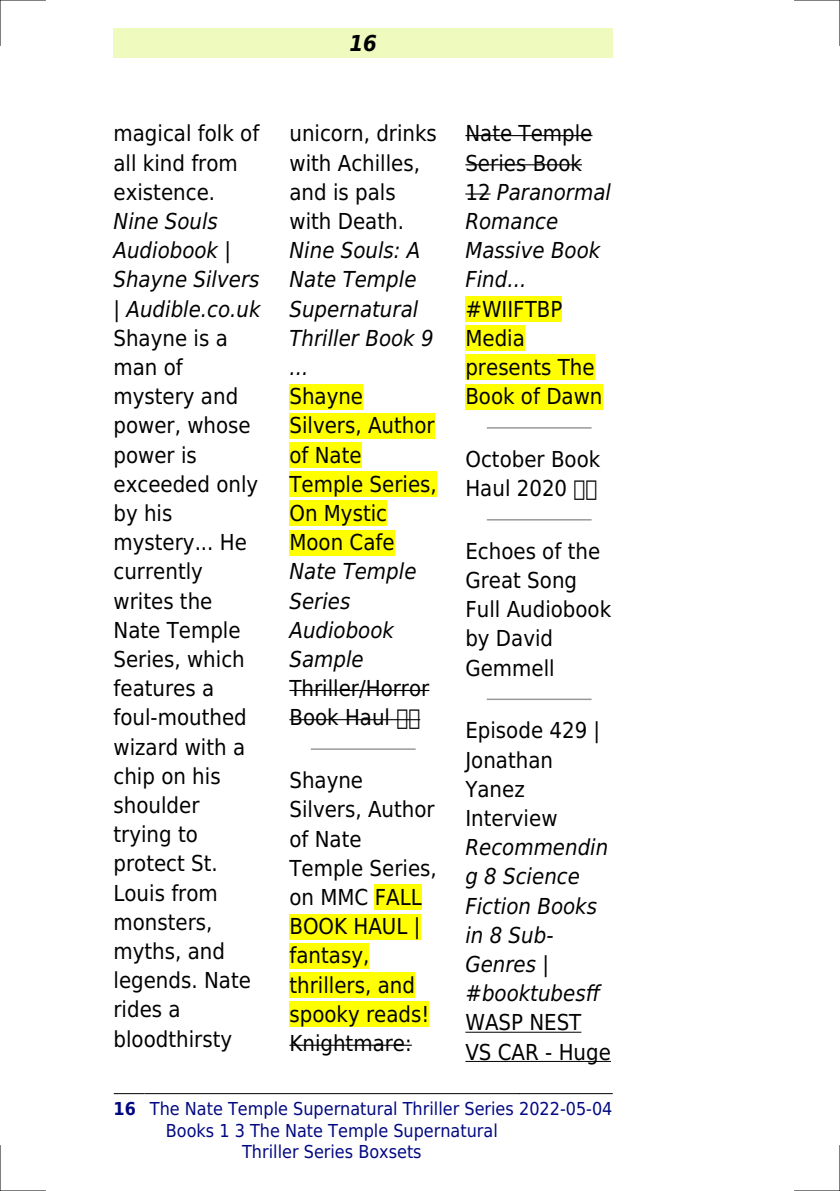
<style>
.page{position:relative;width:840px;height:1191px;background:#fff}
.page>*{position:absolute;margin:0;border:0;box-sizing:border-box;transform-origin:0 0}
.t1{font:22px/29.2px "DejaVu Sans Condensed";color:#000}
.t2{font:italic 22px/29.2px "DejaVu Sans Condensed";color:#000}
.t3{font:italic 700 22px "DejaVu Sans Condensed";color:#000}
.t4{font:17.8px "DejaVu Sans Condensed";color:#000880}
.s1{font-style:normal}
.s2{font-weight:700}
</style>
<div class="page">
<div style="left:113px;top:28px;width:499px;height:30px;background:#effbbe"></div>
<hr style="left:114px;top:1093px;width:30px;height:1px;background:#000">
<hr style="left:145px;top:1093px;width:373px;height:1px;background:#000">
<hr style="left:519px;top:1093px;width:93px;height:1px;background:#000">
<div style="left:289px;top:384px;width:74px;height:25px;background:#ff0"></div>
<div style="left:289px;top:413px;width:145px;height:25px;background:#ff0"></div>
<div style="left:289px;top:442px;width:72px;height:26px;background:#ff0"></div>
<div style="left:289px;top:471px;width:147px;height:26px;background:#ff0"></div>
<div style="left:289px;top:500px;width:98px;height:26px;background:#ff0"></div>
<div style="left:289px;top:530px;width:105px;height:25px;background:#ff0"></div>
<hr style="left:289px;top:690px;width:140px;height:1px;background:#000">
<hr style="left:289px;top:719px;width:131px;height:1px;background:#000">
<hr style="left:311px;top:748px;width:103px;height:2px;background:#999">
<div style="left:374px;top:884px;width:47px;height:26px;background:#ff0"></div>
<div style="left:289px;top:913px;width:131px;height:26px;background:#ff0"></div>
<div style="left:289px;top:943px;width:80px;height:25px;background:#ff0"></div>
<div style="left:289px;top:972px;width:126px;height:25px;background:#ff0"></div>
<div style="left:289px;top:1001px;width:140px;height:26px;background:#ff0"></div>
<hr style="left:289px;top:1044px;width:122px;height:1px;background:#000">
<hr style="left:465px;top:135px;width:127px;height:1px;background:#000">
<hr style="left:465px;top:164px;width:116px;height:1px;background:#000">
<hr style="left:465px;top:193px;width:25px;height:2px;background:#000">
<div style="left:465px;top:296px;width:97px;height:26px;background:#ff0"></div>
<div style="left:465px;top:325px;width:59px;height:26px;background:#ff0"></div>
<div style="left:465px;top:354px;width:129px;height:26px;background:#ff0"></div>
<div style="left:465px;top:384px;width:137px;height:25px;background:#ff0"></div>
<hr style="left:487px;top:427px;width:103px;height:1px;background:#999">
<hr style="left:487px;top:519px;width:103px;height:1px;background:#999">
<hr style="left:487px;top:698px;width:103px;height:2px;background:#999">
<hr style="left:465px;top:1031px;width:116px;height:1px;background:#000">
<hr style="left:465px;top:1061px;width:145px;height:1px;background:#000">
<hr style="left:0;top:0;width:45px;height:1px;background:#000">
<hr style="left:794px;top:0;width:45px;height:1px;background:#000">
<hr style="left:0;top:1190px;width:45px;height:1px;background:#000">
<hr style="left:794px;top:1190px;width:45px;height:1px;background:#000">
<hr style="left:0;top:0;width:1px;height:45px;background:#000">
<hr style="left:0;top:1145px;width:1px;height:46px;background:#000">
<hr style="left:839px;top:0;width:1px;height:45px;background:#000">
<hr style="left:839px;top:1145px;width:1px;height:46px;background:#000">
<svg style="left:397px;top:719px;width:22px;height:2px"></svg>
<p class="t3" style="left:349px;top:30px;width:29px">16</p>
<p class="t1" style="left:113px;top:119px;width:147px">magical folk of all kind from existence.</p>
<p class="t2" style="left:113px;top:207px;width:148px">Nine Souls<br>Audiobook |<br>Shayne Silvers | Audible.co.uk</p>
<p class="t1" style="left:113px;top:323px;width:146px">Shayne is a man of mystery and power, whose power is exceeded only by his mystery... He currently writes the<br>Nate Temple<br>Series, which features a foul-mouthed wizard with a chip on his shoulder trying to protect St.<br>Louis from monsters, myths, and legends. Nate rides a bloodthirsty</p>
<p class="t1" style="left:289px;top:119px;width:149px">unicorn, drinks with Achilles, and is pals with Death.</p>
<p class="t2" style="left:289px;top:236px;width:145px">Nine Souls: A<br>Nate Temple<br>Supernatural<br>Thriller Book 9 ...</p>
<p class="t1" style="left:289px;top:382px;width:149px">Shayne<br>Silvers, Author of Nate<br>Temple Series,<br>On Mystic<br>Moon Cafe</p>
<p class="t2" style="left:289px;top:557px;width:128px">Nate Temple<br>Series<br>Audiobook<br>Sample</p>
<p class="t1" style="left:289px;top:674px;width:141px">Thriller/Horror<br>Book Haul</p>
<p class="t1" style="left:289px;top:766px;width:149px">Shayne<br>Silvers, Author of Nate<br>Temple Series, on MMC FALL<br>BOOK HAUL | fantasy, thrillers, and spooky reads!<br>Knightmare:</p>
<p class="t2" style="left:465px;top:119px;width:147px"><span class="s1">Nate Temple<br>Series Book<br>12</span> Paranormal<br>Romance<br>Massive Book<br>Find...</p>
<p class="t1" style="left:465px;top:294px;width:138px">#WIIFTBP<br>Media presents The<br>Book of Dawn</p>
<p class="t1" style="left:465px;top:444px;width:136px">October Book<br>Haul 2020</p>
<p class="t1" style="left:465px;top:536px;width:147px">Echoes of the<br>Great Song<br>Full Audiobook by David<br>Gemmell</p>
<p class="t1" style="left:465px;top:716px;width:136px">Episode 429 |<br>Jonathan<br>Yanez<br>Interview</p>
<p class="t2" style="left:465px;top:833px;width:144px">Recommendin g 8 Science<br>Fiction Books in 8 Sub-<br>Genres | #booktubesff</p>
<p class="t1" style="left:465px;top:1008px;width:147px">WASP NEST<br>VS CAR - Huge</p>
<p class="t4" style="left:113px;top:1098px;width:500px"><span class="s2">16</span> The Nate Temple Supernatural Thriller Series 2022-05-04</p>
<p class="t4" style="left:166px;top:1120px;width:333px">Books 1 3 The Nate Temple Supernatural</p>
<p class="t4" style="left:242px;top:1141px;width:181px">Thriller Series Boxsets</p>
</div>
